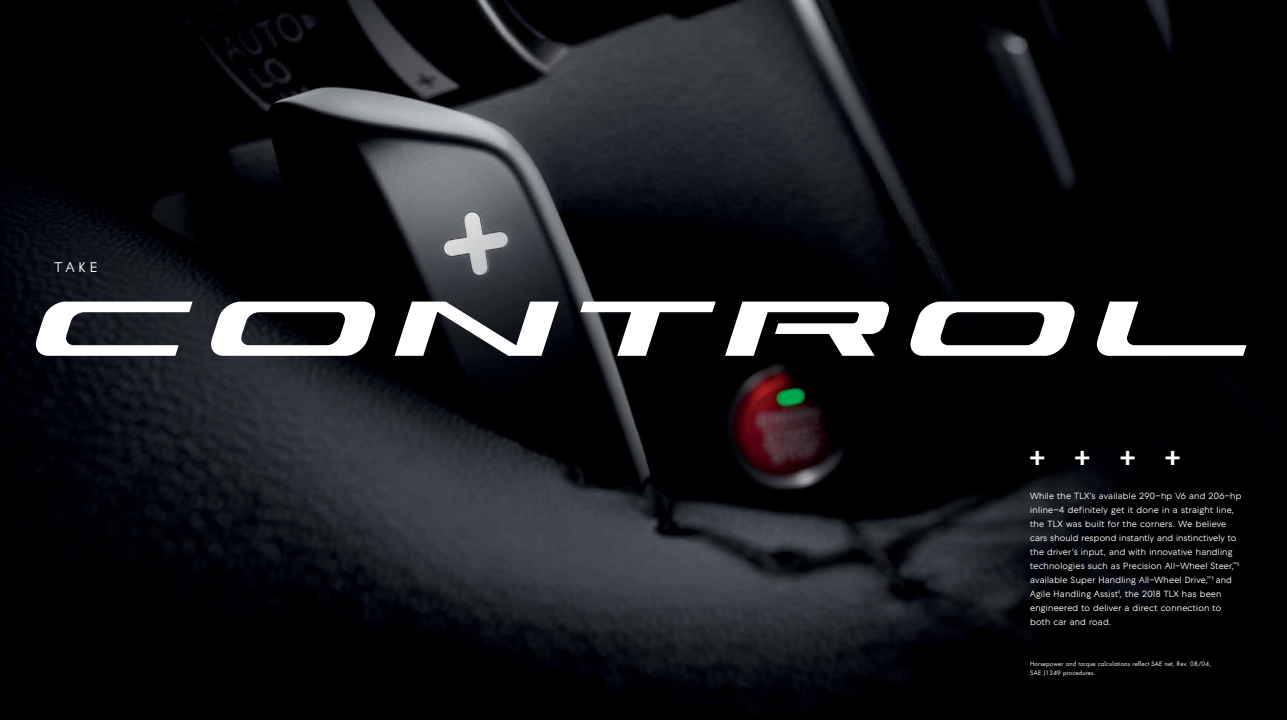
<style>
.page{position:relative;width:1287px;height:720px;background:#fff}
.page>*{position:absolute;margin:0;border:0;box-sizing:border-box;transform-origin:0 0}
.t1{font:85px "Acura Performance";letter-spacing:.1em;color:#fff}
.t2{font:700 26px "Acura Bespoke";color:#fff}
.t3{font:14px "Acura Bespoke";color:#fff}
.t4{font:9px/14px "Acura Bespoke";letter-spacing:.025em;color:#fff}
.t5{font:6px/9px "Futura Std";letter-spacing:.03em;color:#fff}
.t6{font:3.8px "Futura Std";color:#fff}
</style>
<div class="page">
<img style="left:0;top:0;width:1287px;height:720px">
<h3 class="t3" style="left:55px;top:258px;width:44px">TAKE</h3>
<h1 class="t1" style="left:33px;top:276px;width:1231px">CONTROL</h1>
<h2 class="t2" style="left:1028px;top:442px;width:157px">+ + + +</h2>
<p class="t4" style="left:1030px;top:489px;width:213px">While the TLX’s available 290-hp V6 and 206-hp inline-4 definitely get it done in a straight line, the TLX was built for the corners. We believe cars should respond instantly and instinctively to the driver’s input, and with innovative handling technologies such as Precision All-Wheel Steer,<sup>™</sup><sup>§ </sup>available Super Handling All-Wheel Drive,<sup>™</sup><sup>§</sup> and Agile Handling Assist, the 2018 TLX has been</p>
<p class="t6" style="left:1118px;top:589px;width:4px">§</p>
<p class="t4" style="left:1030px;top:601px;width:193px">engineered to deliver a direct connection to both car and road.</p>
<p class="t5" style="left:1030px;top:659px;width:183px">Horsepower and torque calculations reflect SAE net, Rev. 08/04,<br>SAE J1349 procedures.</p>
</div>
